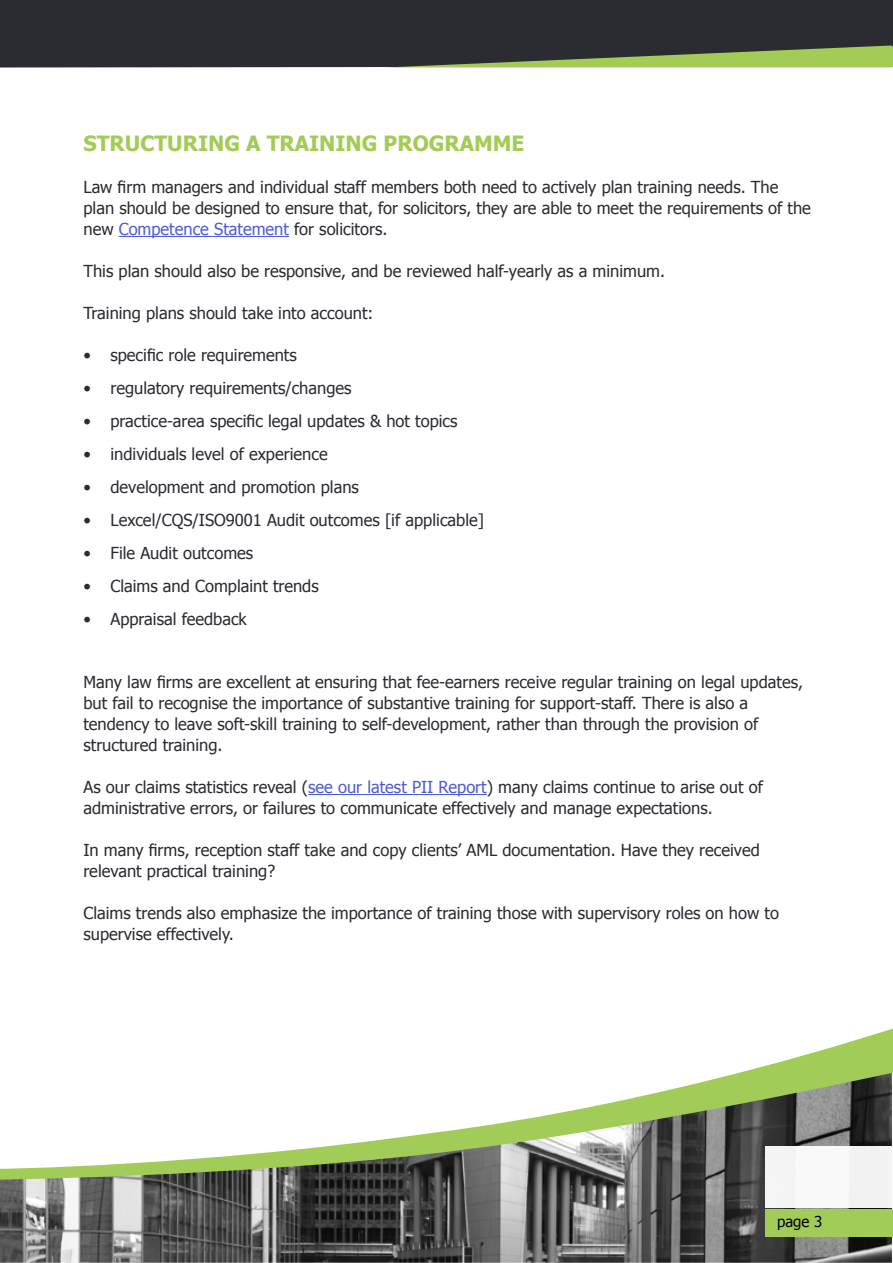
<style>
.page{position:relative;width:893px;height:1263px;background:#fff}
.page>*{position:absolute;margin:0;border:0;box-sizing:border-box;transform-origin:0 0}
.t1{font:700 21px "Tahoma";color:#a3cc57}
.t2{font:16.5px/21px "Tahoma";color:#2a2c32}
.t3{font:15px "Tahoma";color:#000}
.s1{color:#4f5cd6}
</style>
<div class="page">
<img style="left:0;top:1179px;width:892px;height:84px">
<svg style="left:0;top:1028px;width:893px;height:151px"></svg>
<div style="left:765px;top:1209px;width:128px;height:27px;background:#a1cc57"></div>
<div style="left:765px;top:1146px;width:128px;height:61px;background:#f4f4f4"></div>
<hr style="left:119px;top:236px;width:170px;height:1px;background:#4f5cd6">
<hr style="left:308px;top:794px;width:179px;height:1px;background:#4f5cd6">
<div style="left:0;top:0;width:893px;height:68px;background:#2a2c32"></div>
<svg style="left:385px;top:45px;width:508px;height:23px;background:#687d48"></svg>
<p class="t1" style="left:83px;top:129px;width:443px">STRUCTURING A TRAINING PROGRAMME</p>
<p class="t2" style="left:83px;top:176px;width:729px">Law firm managers and individual staff members both need to actively plan training needs. The plan should be designed to ensure that, for solicitors, they are able to meet the requirements of the new <span class="s1">Competence Statement</span> for solicitors.</p>
<p class="t2" style="left:83px;top:260px;width:583px">This plan should also be responsive, and be reviewed half-yearly as a minimum.</p>
<p class="t2" style="left:83px;top:302px;width:291px">Training plans should take into account:</p>
<p class="t2" style="left:83px;top:344px;width:215px">• specific role requirements</p>
<p class="t2" style="left:83px;top:377px;width:270px">• regulatory requirements/changes</p>
<p class="t2" style="left:83px;top:410px;width:376px">• practice-area specific legal updates &amp; hot topics</p>
<p class="t2" style="left:83px;top:443px;width:246px">• individuals level of experience</p>
<p class="t2" style="left:83px;top:476px;width:277px">• development and promotion plans</p>
<p class="t2" style="left:83px;top:509px;width:402px">• Lexcel/CQS/ISO9001 Audit outcomes [if applicable]</p>
<p class="t2" style="left:83px;top:542px;width:171px">• File Audit outcomes</p>
<p class="t2" style="left:83px;top:575px;width:237px">• Claims and Complaint trends</p>
<p class="t2" style="left:83px;top:608px;width:165px">• Appraisal feedback</p>
<p class="t2" style="left:83px;top:671px;width:721px">Many law firms are excellent at ensuring that fee-earners receive regular training on legal updates, but fail to recognise the importance of substantive training for support-staff. There is also a tendency to leave soft-skill training to self-development, rather than through the provision of structured training.</p>
<p class="t2" style="left:83px;top:776px;width:681px">As our claims statistics reveal (<span class="s1">see our latest PII Report</span>) many claims continue to arise out of administrative errors, or failures to communicate effectively and manage expectations.</p>
<p class="t2" style="left:83px;top:839px;width:678px">In many firms, reception staff take and copy clients’ AML documentation. Have they received relevant practical training?</p>
<p class="t2" style="left:83px;top:902px;width:697px">Claims trends also emphasize the importance of training those with supervisory roles on how to supervise effectively.</p>
<p class="t3" style="left:777px;top:1212px;width:47px">page 3</p>
</div>
